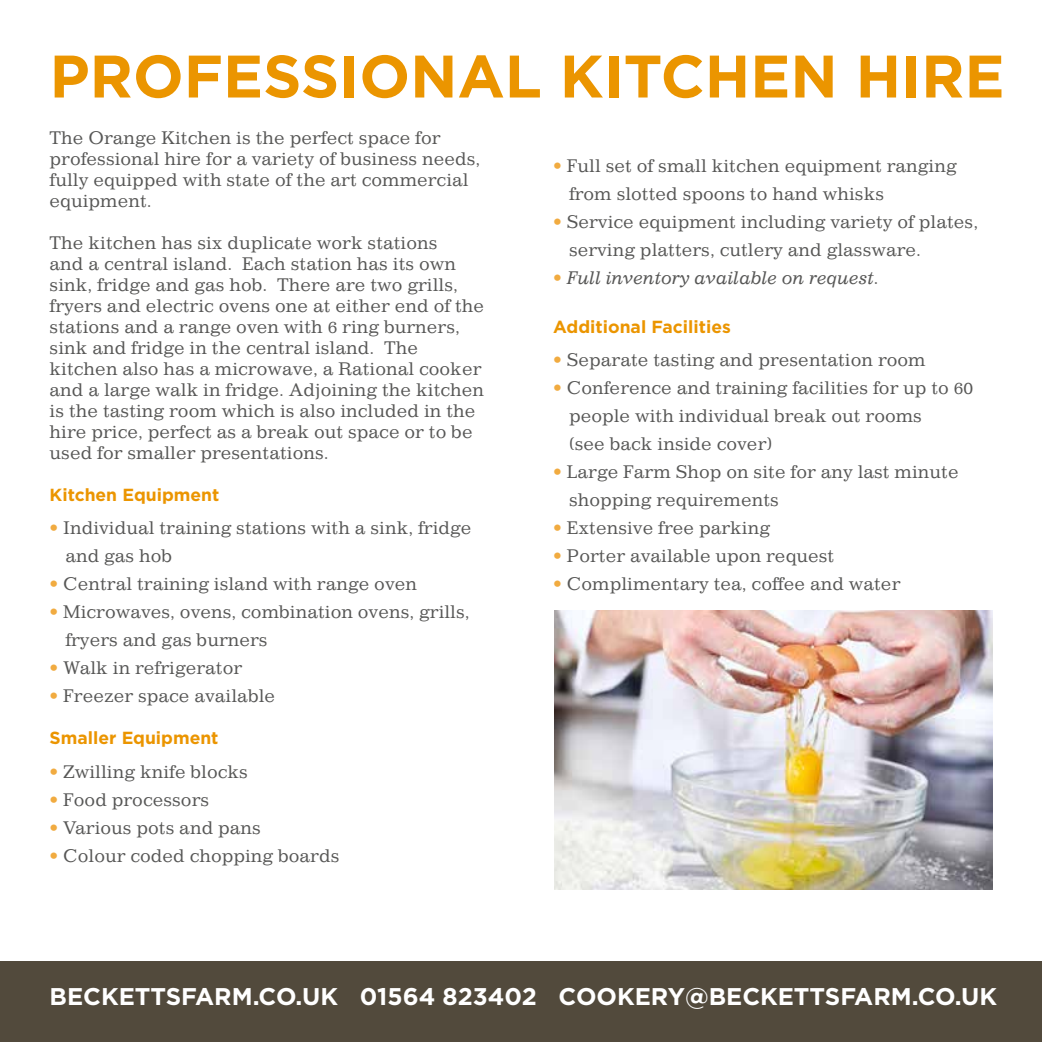
<style>
.page{position:relative;width:1042px;height:1042px;background:#fff}
.page>*{position:absolute;margin:0;border:0;box-sizing:border-box;transform-origin:0 0}
.t1{font:700 59.85px "Gotham";color:#eb9500}
.t2{font:700 24.15px "Gotham";color:#fff}
.t3{font:17.5px/21px "Impressum Std";color:#575756}
.t4{font:700 17.5px "Gotham";color:#eb9500}
.t5{font:italic 17.5px "Impressum Std";color:#575756}
.s1{color:#f1ab40}
.s2{font-style:normal;color:#f1ab40}
</style>
<div class="page">
<img style="left:554px;top:610px;width:438px;height:279px">
<div style="left:0;top:962px;width:1042px;height:80px;background:#524a3c"></div>
<h1 class="t1" style="left:50px;top:37px;width:956px">PROFESSIONAL KITCHEN HIRE</h1>
<p class="t3" style="left:50px;top:127px;width:432px">The Orange Kitchen is the perfect space for professional hire for a variety of business needs, fully equipped with state of the art commercial equipment.</p>
<p class="t3" style="left:50px;top:232px;width:436px">The kitchen has six duplicate work stations<br>and a central island. Each station has its own sink, fridge and gas hob. There are two grills, fryers and electric ovens one at either end of the stations and a range oven with 6 ring burners, sink and fridge in the central island. The kitchen also has a microwave, a Rational cooker and a large walk in fridge. Adjoining the kitchen is the tasting room which is also included in the hire price, perfect as a break out space or to be used for smaller presentations.</p>
<p class="t4" style="left:50px;top:483px;width:171px">Kitchen Equipment</p>
<p class="t3" style="left:65px;top:513px;width:408px;line-height:28px;text-indent:-16px"><span class="s1">•</span> Individual training stations with a sink, fridge and gas hob</p>
<p class="t3" style="left:50px;top:573px;width:369px"><span class="s1">•</span> Central training island with range oven</p>
<p class="t3" style="left:65px;top:597px;width:406px;line-height:28px;text-indent:-16px"><span class="s1">•</span> Microwaves, ovens, combination ovens, grills, fryers and gas burners</p>
<p class="t3" style="left:50px;top:657px;width:194px"><span class="s1">•</span> Walk in refrigerator</p>
<p class="t3" style="left:50px;top:685px;width:227px"><span class="s1">•</span> Freezer space available</p>
<p class="t4" style="left:50px;top:726px;width:170px">Smaller Equipment</p>
<p class="t3" style="left:50px;top:760px;width:200px"><span class="s1">•</span> Zwilling knife blocks</p>
<p class="t3" style="left:50px;top:788px;width:161px"><span class="s1">•</span> Food processors</p>
<p class="t3" style="left:50px;top:816px;width:213px"><span class="s1">•</span> Various pots and pans</p>
<p class="t3" style="left:50px;top:844px;width:291px"><span class="s1">•</span> Colour coded chopping boards</p>
<p class="t3" style="left:569px;top:151px;width:389px;line-height:28px;text-indent:-16px"><span class="s1">•</span> Full set of small kitchen equipment ranging from slotted spoons to hand whisks</p>
<p class="t3" style="left:569px;top:207px;width:411px;line-height:28px;text-indent:-16px"><span class="s1">•</span> Service equipment including variety of plates, serving platters, cutlery and glassware.</p>
<p class="t5" style="left:553px;top:267px;width:327px"><span class="s2">•</span> Full inventory available on request.</p>
<p class="t4" style="left:553px;top:315px;width:179px">Additional Facilities</p>
<p class="t3" style="left:553px;top:349px;width:374px"><span class="s1">•</span> Separate tasting and presentation room</p>
<p class="t3" style="left:569px;top:373px;width:406px;line-height:28px;text-indent:-16px"><span class="s1">•</span> Conference and training facilities for up to 60 people with individual break out rooms<br>(see back inside cover)</p>
<p class="t3" style="left:569px;top:457px;width:391px;line-height:28px;text-indent:-16px"><span class="s1">•</span> Large Farm Shop on site for any last minute shopping requirements</p>
<p class="t3" style="left:553px;top:517px;width:218px"><span class="s1">•</span> Extensive free parking</p>
<p class="t3" style="left:553px;top:545px;width:282px"><span class="s1">•</span> Porter available upon request</p>
<p class="t3" style="left:553px;top:573px;width:349px"><span class="s1">•</span> Complimentary tea, coffee and water</p>
<h2 class="t2" style="left:50px;top:980px;width:949px">BECKETTSFARM.CO.UK 01564 823402 COOKERY@BECKETTSFARM.CO.UK</h2>
</div>
